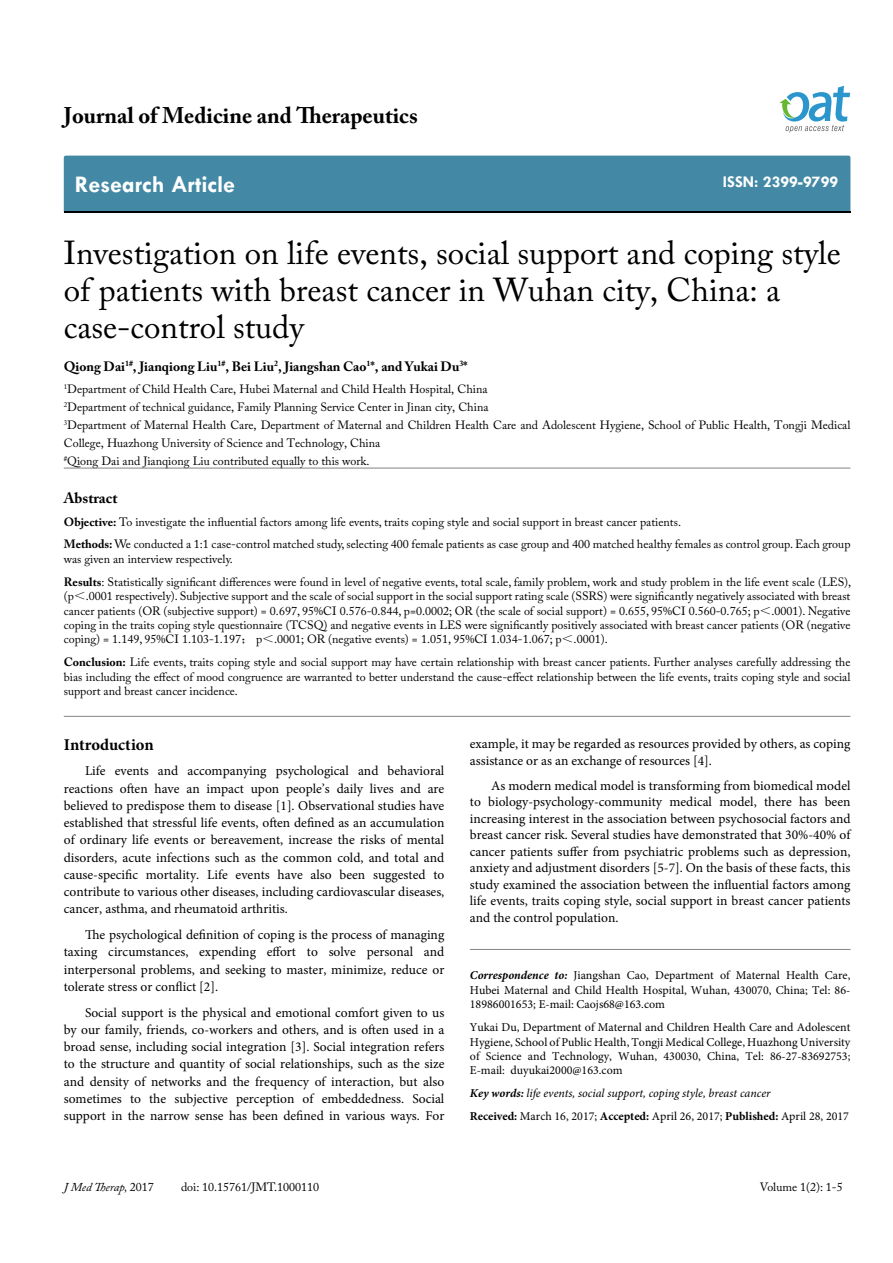
<style>
.page{position:relative;width:893px;height:1263px;background:#fff}
.page>*{position:absolute;margin:0;border:0;box-sizing:border-box;transform-origin:0 0}
.t1{font:33px/37.5px "Adobe Caslon Pro";color:#000}
.t2{font:700 24px "Tw Cen";color:#fff}
.t3{font:700 22.5px "Adobe Caslon Pro";color:#000}
.t4{font:700 16.5px "Tw Cen";color:#fff}
.t5{font:700 16.5px "Minion Pro";letter-spacing:-.005em;color:#000}
.t6{font:700 15px "Adobe Caslon Pro";color:#000}
.t7{font:13.5px/17.2px "Minion Pro";color:#000;text-align:justify}
.t8{font:700 13.5px "Adobe Caslon Pro";color:#000}
.t9{font:12px/14.4px "Adobe Caslon Pro";color:#000}
.t10{font:12px/14.4px "Minion Pro";color:#000;text-align:justify}
.t11{font:italic 12px/23px "Minion Pro";color:#000}
.t12{font:italic 12px "Adobe Caslon Pro";color:#000}
.s1{font-weight:700}
.s2{font-family:"Sim Sun"}
.s3{font-weight:700;font-style:italic}
.s4{font-weight:700;font-style:normal}
.s5{font-style:normal}
</style>
<div class="page">
<div style="left:64px;top:156px;width:786px;height:56px;background:#4389a5"></div>
<svg style="left:779px;top:86px;width:71px;height:47px"></svg>
<hr style="left:64px;top:468px;width:786px;height:1px;background:#808285">
<hr style="left:64px;top:716px;width:786px;height:1px;background:#808285">
<hr style="left:470px;top:949px;width:380px;height:1px;background:#808285">
<h3 class="t3" style="left:64px;top:102px;width:355px">Journal of Medicine and Therapeutics</h3>
<h2 class="t2" style="left:75px;top:170px;width:162px">Research Article</h2>
<p class="t4" style="left:723px;top:172px;width:117px">ISSN: 2399-9799</p>
<h1 class="t1" style="left:64px;top:233px;width:778px">Investigation on life events, social support and coping style of patients with breast cancer in Wuhan city, China: a case-control study</h1>
<p class="t8" style="left:64px;top:358px;width:405px">Qiong Dai<sup>1#</sup>, Jianqiong Liu<sup>1#</sup>, Bei Liu<sup>2</sup>, Jiangshan Cao<sup>1</sup>*, and Yukai Du<sup>3</sup>*</p>
<p class="t9" style="left:64px;top:380px;width:788px;line-height:18px"><sup>1</sup>Department of Child Health Care, Hubei Maternal and Child Health Hospital, China<br><sup>2</sup>Department of technical guidance, Family Planning Service Center in Jinan city, China<br><sup>3</sup>Department of Maternal Health Care, Department of Maternal and Children Health Care and Adolescent Hygiene, School of Public Health, Tongji Medical College, Huazhong University of Science and Technology, China<br><sup>#</sup>Qiong Dai and Jianqiong Liu contributed equally to this work.</p>
<p class="t6" style="left:64px;top:489px;width:55px">Abstract</p>
<p class="t9" style="left:64px;top:510px;width:788px;line-height:23px"><span class="s1">Objective:</span> To investigate the influential factors among life events, traits coping style and social support in breast cancer patients.<br><span class="s1">Methods:</span> We conducted a 1:1 case-control matched study, selecting 400 female patients as case group and 400 matched healthy females as control group. Each group</p>
<p class="t9" style="left:64px;top:547px;width:789px;line-height:23px">was given an interview respectively.<br><span class="s1">Results</span>: Statistically significant differences were found in level of negative events, total scale, family problem, work and study problem in the life event scale (LES),</p>
<p class="t9" style="left:64px;top:589px;width:788px;text-align:justify">(p<span class="s2">＜</span>.0001 respectively). Subjective support and the scale of social support in the social support rating scale (SSRS) were significantly negatively associated with breast cancer patients (OR (subjective support) = 0.697, 95%CI 0.576-0.844, p=0.0002; OR (the scale of social support) = 0.655, 95%CI 0.560-0.765; p<span class="s2">＜</span>.0001). Negative coping in the traits coping style questionnaire (TCSQ) and negative events in LES were significantly positively associated with breast cancer patients (OR (negative coping) = 1.149, 95%CI 1.103-1.197<span class="s2">；</span> p<span class="s2">＜</span>.0001; OR (negative events) = 1.051, 95%CI 1.034-1.067; p<span class="s2">＜</span>.0001).</p>
<p class="t9" style="left:64px;top:655px;width:788px;text-align:justify"><span class="s1">Conclusion:</span> Life events, traits coping style and social support may have certain relationship with breast cancer patients. Further analyses carefully addressing the bias including the effect of mood congruence are warranted to better understand the cause-effect relationship between the life events, traits coping style and social support and breast cancer incidence.</p>
<p class="t5" style="left:64px;top:733px;width:91px">Introduction</p>
<p class="t7" style="left:64px;top:762px;width:382px;text-indent:21px">Life events and accompanying psychological and behavioral reactions often have an impact upon people’s daily lives and are believed to predispose them to disease [1]. Observational studies have established that stressful life events, often defined as an accumulation of ordinary life events or bereavement, increase the risks of mental disorders, acute infections such as the common cold, and total and cause-specific mortality. Life events have also been suggested to contribute to various other diseases, including cardiovascular diseases, cancer, asthma, and rheumatoid arthritis.</p>
<p class="t7" style="left:64px;top:926px;width:382px;text-indent:21px">The psychological definition of coping is the process of managing taxing circumstances, expending effort to solve personal and interpersonal problems, and seeking to master, minimize, reduce or tolerate stress or conflict [2].</p>
<p class="t7" style="left:64px;top:1004px;width:382px;text-indent:21px">Social support is the physical and emotional comfort given to us by our family, friends, co-workers and others, and is often used in a broad sense, including social integration [3]. Social integration refers to the structure and quantity of social relationships, such as the size and density of networks and the frequency of interaction, but also sometimes to the subjective perception of embeddedness. Social support in the narrow sense has been defined in various ways. For</p>
<p class="t7" style="left:470px;top:735px;width:382px">example, it may be regarded as resources provided by others, as coping assistance or as an exchange of resources [4].</p>
<p class="t7" style="left:470px;top:777px;width:382px;line-height:16.5px;text-indent:21px">As modern medical model is transforming from biomedical model to biology-psychology-community medical model, there has been increasing interest in the association between psychosocial factors and breast cancer risk. Several studies have demonstrated that 30%-40% of cancer patients suffer from psychiatric problems such as depression, anxiety and adjustment disorders [5-7]. On the basis of these facts, this study examined the association between the influential factors among life events, traits coping style, social support in breast cancer patients and the control population.</p>
<p class="t10" style="left:470px;top:968px;width:382px"><span class="s3">Correspondence to:</span> Jiangshan Cao, Department of Maternal Health Care, Hubei Maternal and Child Health Hospital, Wuhan, 430070, China; Tel: 86- 18986001653; E-mail: Caojs68@163.com</p>
<p class="t10" style="left:470px;top:1020px;width:382px">Yukai Du, Department of Maternal and Children Health Care and Adolescent Hygiene, School of Public Health, Tongji Medical College, Huazhong University of Science and Technology, Wuhan, 430030, China, Tel: 86-27-83692753; E-mail: duyukai2000@163.com</p>
<p class="t11" style="left:470px;top:1082px;width:381px"><span class="s1">Key words:</span> life events, social support, coping style, breast cancer<br><span class="s4">Received:</span> <span class="s5">March 16, 2017;</span> <span class="s4">Accepted:</span> <span class="s5">April 26, 2017;</span> <span class="s4">Published:</span> <span class="s5">April 28, 2017</span></p>
<p class="t12" style="left:64px;top:1180px;width:92px">J Med Therap, <span class="s5">2017</span></p>
<p class="t9" style="left:181px;top:1180px;width:140px">doi: 10.15761/JMT.1000110</p>
<p class="t9" style="left:760px;top:1180px;width:84px">Volume 1(2): 1-5</p>
</div>
